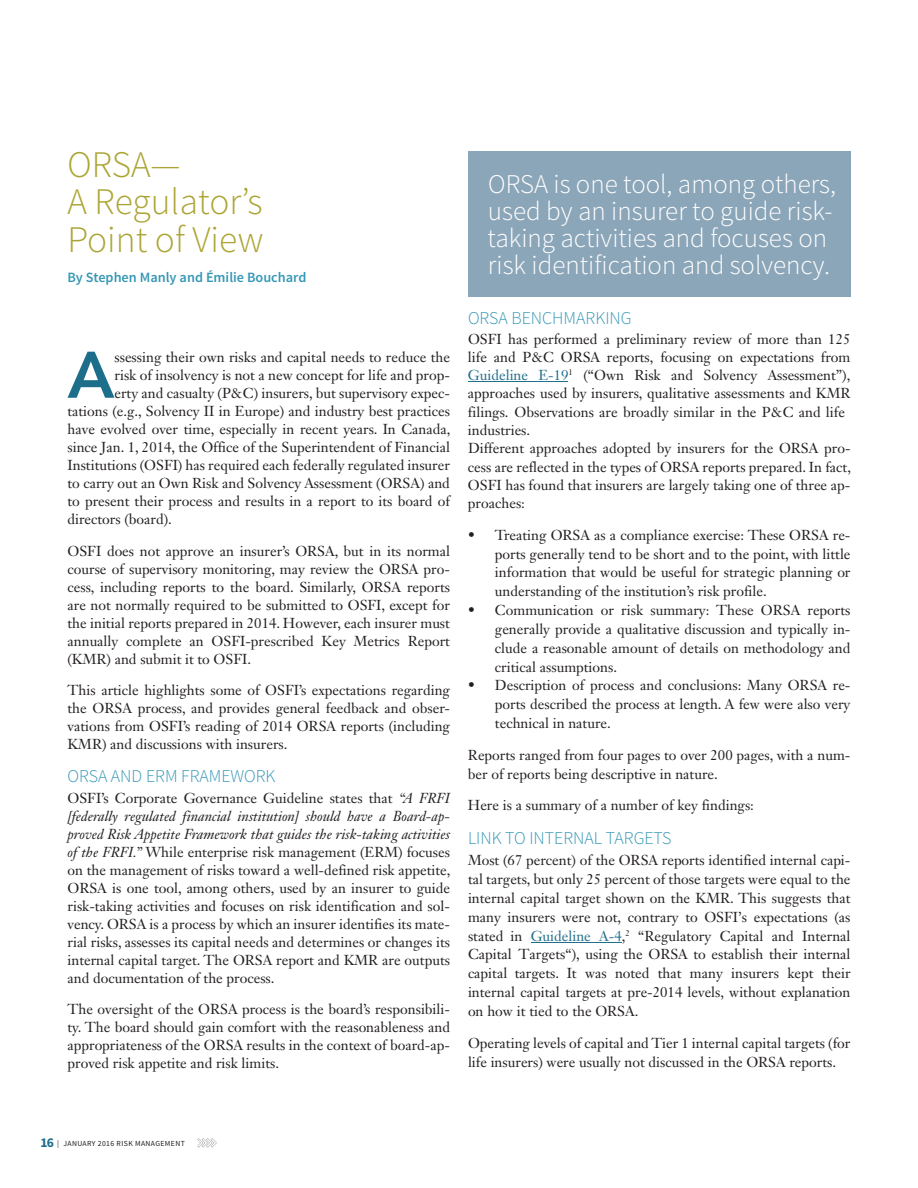
<style>
.page{position:relative;width:918px;height:1188px;background:#fff}
.page>*{position:absolute;margin:0;border:0;box-sizing:border-box;transform-origin:0 0}
.t1{font:800 65.1px "Avenir LT Std";color:#1d6e8a}
.t2{font:300 37.5px/37.5px "Source Sans Pro";color:#aca535}
.t3{font:300 27px/27px "Source Sans Pro";color:#fff}
.t4{font:300 18px "Source Sans Pro";color:#3698b6}
.t5{font:14.25px/18px "Janson Text LT Std";color:#231f20;text-align:justify}
.t6{font:600 14.25px "Source Sans Pro";color:#3698b6}
.t7{font:7.8px "Source Sans Pro";letter-spacing:.05em;color:#231f20}
.s1{font-style:italic}
.s2{color:#216f8b}
.s3{font-weight:700;font-size:13.5px;color:#1d6e8a}
</style>
<div class="page">
<hr style="left:468px;top:382px;width:100px;height:1px;background:#216f8b">
<hr style="left:531px;top:942px;width:90px;height:1px;background:#216f8b">
<div style="left:468px;top:151px;width:382px;height:146px;background:#8ca6b9"></div>
<svg style="left:197px;top:1138px;width:20px;height:9px"></svg>
<h2 class="t2" style="left:68px;top:146px;width:197px">ORSA—<br>A Regulator’s<br>Point of View</h2>
<p class="t6" style="left:68px;top:268px;width:241px">By Stephen Manly and Émilie Bouchard</p>
<h1 class="t1" style="left:68px;top:337px;width:49px">A</h1>
<p class="t5" style="left:114px;top:348px;width:337px">ssessing their own risks and capital needs to reduce the</p>
<p class="t5" style="left:114px;top:366px;width:337px">risk of insolvency is not a new concept for life and prop-</p>
<p class="t5" style="left:114px;top:384px;width:337px">erty and casualty (P&amp;C) insurers, but supervisory expec-</p>
<p class="t5" style="left:68px;top:402px;width:384px">tations (e.g., Solvency II in Europe) and industry best practices</p>
<p class="t5" style="left:68px;top:420px;width:384px">have evolved over time, especially in recent years. In Canada,</p>
<p class="t5" style="left:68px;top:438px;width:384px">since Jan. 1, 2014, the Office of the Superintendent of Financial</p>
<p class="t5" style="left:68px;top:456px;width:384px">Institutions (OSFI) has required each federally regulated insurer</p>
<p class="t5" style="left:68px;top:474px;width:384px">to carry out an Own Risk and Solvency Assessment (ORSA) and</p>
<p class="t5" style="left:68px;top:492px;width:384px">to present their process and results in a report to its board of</p>
<p class="t5" style="left:68px;top:510px;width:106px">directors (board).</p>
<p class="t5" style="left:68px;top:542px;width:384px">OSFI does not approve an insurer’s ORSA, but in its normal course of supervisory monitoring, may review the ORSA pro&shy;cess, including reports to the board. Similarly, ORSA reports are not normally required to be submitted to OSFI, except for the initial reports prepared in 2014. However, each insurer must annually complete an OSFI-prescribed Key Metrics Report (KMR) and submit it to OSFI.</p>
<p class="t5" style="left:68px;top:681px;width:384px">This article highlights some of OSFI’s expectations regarding the ORSA process, and provides general feedback and obser&shy;vations from OSFI’s reading of 2014 ORSA reports (including KMR) and discussions with insurers.</p>
<p class="t4" style="left:68px;top:765px;width:210px">ORSA AND ERM FRAMEWORK</p>
<p class="t5" style="left:68px;top:788px;width:385px">OSFI’s Corporate Governance Guideline states that <span class="s1">“A FRFI [federally regulated financial institution] should have a Board-ap&shy;proved Risk Appetite Framework that guides the risk-taking activities of the FRFI.”</span> While enterprise risk management (ERM) focuses on the management of risks toward a well-defined risk appetite, ORSA is one tool, among others, used by an insurer to guide risk-taking activities and focuses on risk identification and sol&shy;vency. ORSA is a process by which an insurer identifies its mate&shy;rial risks, assesses its capital needs and determines or changes its internal capital target. The ORSA report and KMR are outputs and documentation of the process.</p>
<p class="t5" style="left:68px;top:1000px;width:384px">The oversight of the ORSA process is the board’s responsibili&shy;ty. The board should gain comfort with the reasonableness and appropriateness of the ORSA results in the context of board-ap&shy;proved risk appetite and risk limits.</p>
<h3 class="t3" style="left:487px;top:171px;width:350px">ORSA is one tool, among others, used by an insurer to guide risk&shy;taking activities and focuses on risk identification and solvency.</h3>
<p class="t4" style="left:468px;top:307px;width:165px">ORSA BENCHMARKING</p>
<p class="t5" style="left:468px;top:329px;width:385px;text-align:left">OSFI has performed a preliminary review of more than 125 life and P&amp;C ORSA reports, focusing on expectations from <span class="s2">Guideline E-19</span><sup>1</sup> (“Own Risk and Solvency Assessment”), approaches used by insurers, qualitative assessments and KMR filings. Observations are broadly similar in the P&amp;C and life industries.<br>Different approaches adopted by insurers for the ORSA pro&shy;cess are reflected in the types of ORSA reports prepared. In fact, OSFI has found that insurers are largely taking one of three ap&shy;proaches:</p>
<p class="t5" style="left:495px;top:525px;width:357px;line-height:18.8px;text-indent:-27px">• Treating ORSA as a compliance exercise: These ORSA re&shy;ports generally tend to be short and to the point, with little information that would be useful for strategic planning or understanding of the institution’s risk profile.</p>
<p class="t5" style="left:495px;top:601px;width:357px;line-height:18.8px;text-indent:-27px">• Communication or risk summary: These ORSA reports generally provide a qualitative discussion and typically in&shy;clude a reasonable amount of details on methodology and critical assumptions.</p>
<p class="t5" style="left:495px;top:676px;width:357px;line-height:18.8px;text-indent:-27px">• Description of process and conclusions: Many ORSA re&shy;ports described the process at length. A few were also very technical in nature.</p>
<p class="t5" style="left:468px;top:745px;width:384px;line-height:18.8px">Reports ranged from four pages to over 200 pages, with a num&shy;ber of reports being descriptive in nature.</p>
<p class="t5" style="left:468px;top:796px;width:287px">Here is a summary of a number of key findings:</p>
<p class="t4" style="left:468px;top:827px;width:205px">LINK TO INTERNAL TARGETS</p>
<p class="t5" style="left:468px;top:851px;width:384px;line-height:18.8px">Most (67 percent) of the ORSA reports identified internal capi&shy;tal targets, but only 25 percent of those targets were equal to the internal capital target shown on the KMR. This suggests that many insurers were not, contrary to OSFI’s expectations (as stated in <span class="s2">Guideline A-4</span>,<sup>2</sup> “Regulatory Capital and Internal Capital Targets“), using the ORSA to establish their internal capital targets. It was noted that many insurers kept their internal capital targets at pre-2014 levels, without explanation on how it tied to the ORSA.</p>
<p class="t5" style="left:468px;top:1033px;width:384px;line-height:18.8px">Operating levels of capital and Tier 1 internal capital targets (for life insurers) were usually not discussed in the ORSA reports.</p>
<p class="t7" style="left:40px;top:1138px;width:146px"><span class="s3">16</span> | JANUARY 2016 RISK MANAGEMENT</p>
</div>
